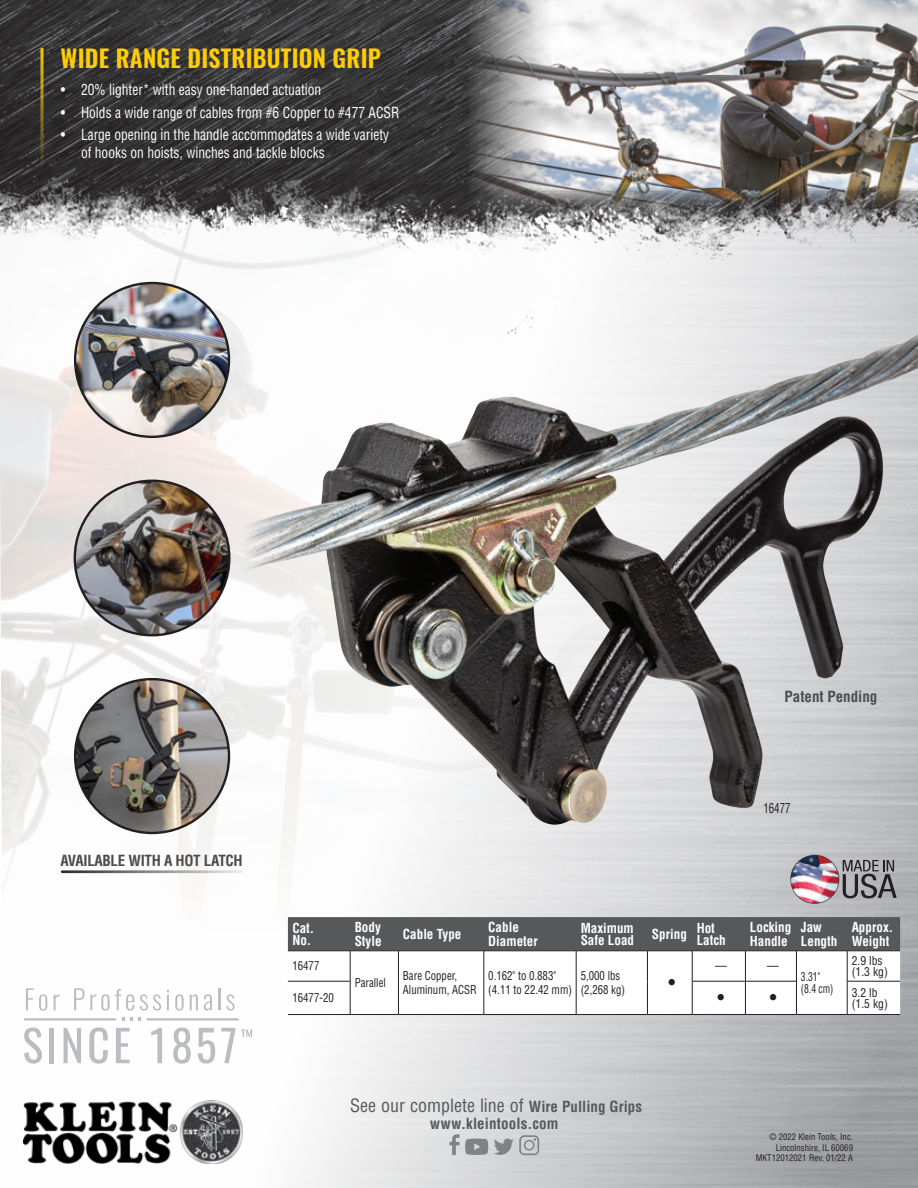
<style>
.page{position:relative;width:918px;height:1188px;background:#fff}
.page>*{position:absolute;margin:0;border:0;box-sizing:border-box;transform-origin:0 0}
.t1{font:600 24px "Oswald";letter-spacing:.01em;color:#fecd08}
.t2{font:condensed 21px "Helvetica LT Std";color:#231f20}
.t3{font:condensed 18px "Helvetica LT Std";color:#57585a}
.t4{font:condensed 15px/18px "Helvetica LT Std";color:#fff;scale:.9 1}
.t5{font:700 condensed 15px "Helvetica LT Std";letter-spacing:-.02em;color:#4b4c4d}
.t6{font:700 condensed 15px "Helvetica LT Std";letter-spacing:.01em;color:#57585a}
.t7{font:700 condensed 15px "Helvetica LT Std";color:#4b4c4d}
.t8{font:700 condensed 13.5px/13.5px "Helvetica LT Std";color:#fff}
.t9{font:condensed 13.5px "Helvetica LT Std";color:#231f20;scale:.8 1}
.t10{font:condensed 12px/13.5px "Helvetica LT Std";color:#231f20;scale:.9 1}
.t11{font:condensed 12px/11.2px "Helvetica LT Std";color:#231f20}
.t12{font:condensed 12px/11.2px "Helvetica LT Std";color:#231f20;scale:.8 1}
.t13{font:condensed 9px/10.5px "Helvetica LT Std";color:#231f20;text-align:right}
.s1{font-weight:700;font-size:15px}
</style>
<div class="page">
<img style="left:23px;top:334px;width:895px;height:854px">
<img style="left:0;top:334px;width:791px;height:756px">
<svg style="left:288px;top:917px;width:612px;height:97px"></svg>
<hr style="left:288px;top:981px;width:62px;height:1px;background:#231f20">
<hr style="left:847px;top:981px;width:53px;height:1px;background:#231f20">
<hr style="left:288px;top:1014px;width:62px;height:1px;background:#231f20">
<hr style="left:847px;top:1014px;width:53px;height:1px;background:#231f20">
<hr style="left:746px;top:981px;width:50px;height:1px;background:#231f20">
<hr style="left:288px;top:951px;width:62px;height:1px;background:#231f20">
<hr style="left:847px;top:951px;width:53px;height:1px;background:#231f20">
<hr style="left:692px;top:981px;width:53px;height:1px;background:#231f20">
<hr style="left:847px;top:951px;width:1px;height:30px;background:#231f20">
<hr style="left:847px;top:981px;width:1px;height:33px;background:#231f20">
<hr style="left:398px;top:951px;width:86px;height:1px;background:#231f20">
<hr style="left:484px;top:951px;width:92px;height:1px;background:#231f20">
<hr style="left:484px;top:951px;width:1px;height:30px;background:#231f20">
<hr style="left:576px;top:951px;width:71px;height:1px;background:#231f20">
<hr style="left:576px;top:951px;width:1px;height:30px;background:#231f20">
<hr style="left:647px;top:951px;width:45px;height:1px;background:#231f20">
<hr style="left:647px;top:951px;width:1px;height:30px;background:#231f20">
<hr style="left:484px;top:981px;width:1px;height:33px;background:#231f20">
<hr style="left:576px;top:981px;width:1px;height:33px;background:#231f20">
<hr style="left:647px;top:981px;width:1px;height:33px;background:#231f20">
<hr style="left:398px;top:1014px;width:86px;height:1px;background:#231f20">
<hr style="left:484px;top:1014px;width:92px;height:1px;background:#231f20">
<hr style="left:576px;top:1014px;width:71px;height:1px;background:#231f20">
<hr style="left:647px;top:1014px;width:45px;height:1px;background:#231f20">
<hr style="left:692px;top:951px;width:53px;height:1px;background:#231f20">
<hr style="left:692px;top:951px;width:1px;height:30px;background:#231f20">
<hr style="left:745px;top:951px;width:51px;height:1px;background:#231f20">
<hr style="left:745px;top:951px;width:1px;height:30px;background:#231f20">
<hr style="left:796px;top:951px;width:51px;height:1px;background:#231f20">
<hr style="left:796px;top:951px;width:1px;height:30px;background:#231f20">
<hr style="left:796px;top:1014px;width:51px;height:1px;background:#231f20">
<hr style="left:692px;top:981px;width:1px;height:33px;background:#231f20">
<hr style="left:745px;top:981px;width:1px;height:33px;background:#231f20">
<hr style="left:796px;top:981px;width:1px;height:33px;background:#231f20">
<hr style="left:745px;top:1014px;width:51px;height:1px;background:#231f20">
<hr style="left:692px;top:1014px;width:53px;height:1px;background:#231f20">
<hr style="left:350px;top:951px;width:48px;height:1px;background:#231f20">
<hr style="left:350px;top:951px;width:1px;height:30px;background:#231f20">
<hr style="left:398px;top:951px;width:1px;height:30px;background:#231f20">
<hr style="left:350px;top:981px;width:1px;height:33px;background:#231f20">
<hr style="left:398px;top:981px;width:1px;height:33px;background:#231f20">
<hr style="left:350px;top:1014px;width:48px;height:1px;background:#231f20">
<img style="left:0;top:0;width:918px;height:334px">
<img style="left:24px;top:1101px;width:219px;height:62px">
<svg style="left:24px;top:1027px;width:18px;height:37px"></svg>
<hr style="left:50px;top:1028px;width:4px;height:35px;background:#bcbdc0">
<svg style="left:64px;top:1028px;width:17px;height:35px"></svg>
<svg style="left:89px;top:1028px;width:19px;height:36px"></svg>
<svg style="left:116px;top:1028px;width:14px;height:35px"></svg>
<svg style="left:151px;top:1028px;width:11px;height:35px"></svg>
<svg style="left:173px;top:1028px;width:18px;height:36px"></svg>
<svg style="left:198px;top:1028px;width:17px;height:36px"></svg>
<svg style="left:221px;top:1028px;width:14px;height:35px"></svg>
<svg style="left:241px;top:1029px;width:11px;height:8px"></svg>
<svg style="left:26px;top:988px;width:21px;height:23px"></svg>
<svg style="left:54px;top:994px;width:6px;height:16px"></svg>
<svg style="left:74px;top:988px;width:60px;height:23px"></svg>
<svg style="left:140px;top:994px;width:21px;height:17px"></svg>
<svg style="left:167px;top:990px;width:2px;height:20px"></svg>
<svg style="left:175px;top:994px;width:9px;height:17px"></svg>
<svg style="left:190px;top:994px;width:8px;height:16px"></svg>
<svg style="left:204px;top:994px;width:8px;height:17px"></svg>
<hr style="left:219px;top:988px;width:2px;height:22px;background:#bcbdc0">
<svg style="left:226px;top:994px;width:9px;height:17px"></svg>
<svg style="left:122px;top:1018px;width:19px;height:3px"></svg>
<hr style="left:24px;top:1018px;width:92px;height:2px;background:#bcbdc0">
<hr style="left:147px;top:1018px;width:92px;height:2px;background:#bcbdc0">
<svg style="left:40px;top:48px;width:4px;height:119px"></svg>
<img style="left:221px;top:343px;width:682px;height:482px">
<img style="left:75px;top:679px;width:154px;height:154px;border-radius:77px">
<hr style="left:62px;top:870px;width:180px;height:3px;background:#231f20">
<img style="left:75px;top:481px;width:154px;height:154px;border-radius:77px">
<img style="left:75px;top:283px;width:154px;height:154px;border-radius:77px">
<svg style="left:494px;top:1135px;width:45px;height:20px"></svg>
<svg style="left:450px;top:1134px;width:38px;height:21px"></svg>
<img style="left:791px;top:855px;width:48px;height:48px;border-radius:24px">
<svg style="left:843px;top:860px;width:54px;height:38px"></svg>
<div style="left:791px;top:855px;width:48px;height:49px;border:1px solid #808285;border-radius:50%"></div>
<img style="left:465px;top:0;width:453px;height:249px">
<h1 class="t1" style="left:60px;top:42px;width:322px">WIDE RANGE DISTRIBUTION GRIP</h1>
<p class="t4" style="left:61px;top:81px;width:291px">• 20% lighter* with easy one-handed actuation</p>
<p class="t4" style="left:61px;top:103px;width:378px">• Holds a wide range of cables from #6 Copper to #477 ACSR</p>
<p class="t4" style="left:81px;top:126px;width:344px;text-indent:-20px">• Large opening in the handle accommodates a wide variety of hooks on hoists, winches and tackle blocks</p>
<p class="t5" style="left:60px;top:851px;width:184px">AVAILABLE WITH A HOT LATCH</p>
<p class="t7" style="left:785px;top:687px;width:94px">Patent Pending</p>
<p class="t9" style="left:764px;top:799px;width:35px">16477</p>
<p class="t8" style="left:292px;top:922px;width:23px;line-height:12px">Cat.<br>No.</p>
<p class="t8" style="left:355px;top:920px;width:28px">Body<br>Style</p>
<p class="t8" style="left:403px;top:927px;width:60px">Cable Type</p>
<p class="t8" style="left:488px;top:920px;width:51px">Cable<br>Diameter</p>
<p class="t8" style="left:581px;top:922px;width:55px;line-height:12px">Maximum<br>Safe Load</p>
<p class="t8" style="left:652px;top:927px;width:64px">Spring Hot</p>
<p class="t8" style="left:697px;top:933px;width:31px">Latch</p>
<p class="t8" style="left:750px;top:920px;width:43px">Locking<br>Handle</p>
<p class="t8" style="left:801px;top:920px;width:38px">Jaw<br>Length</p>
<p class="t8" style="left:852px;top:920px;width:43px">Approx.<br>Weight</p>
<p class="t11" style="left:852px;top:955px;width:38px">2.9 lbs (1.3 kg)</p>
<p class="t10" style="left:292px;top:959px;width:31px">16477</p>
<p class="t11" style="left:715px;top:960px;width:13px">—</p>
<p class="t11" style="left:767px;top:960px;width:13px">—</p>
<p class="t10" style="left:355px;top:976px;width:36px">Parallel</p>
<p class="t10" style="left:403px;top:969px;width:84px">Bare Copper,<br>Aluminum, ACSR</p>
<p class="t10" style="left:488px;top:969px;width:95px">0.162" to 0.883" (4.11 to 22.42 mm)</p>
<p class="t10" style="left:581px;top:969px;width:51px">5,000 lbs (2,268 kg)</p>
<h2 class="t2" style="left:669px;top:969px;width:8px">•</h2>
<p class="t12" style="left:801px;top:971px;width:42px">3.31" (8.4 cm)</p>
<p class="t10" style="left:292px;top:991px;width:47px">16477-20</p>
<h2 class="t2" style="left:718px;top:985px;width:60px">• •</h2>
<p class="t11" style="left:852px;top:986px;width:38px">3.2 lb (1.5 kg)</p>
<p class="t3" style="left:350px;top:1095px;width:293px">See our complete line of <span class="s1">Wire Pulling Grips</span></p>
<p class="t6" style="left:430px;top:1115px;width:130px">www.kleintools.com</p>
<p class="t13" style="left:756px;top:1131px;width:99px">© 2022 Klein Tools, Inc.<br>Lincolnshire, IL 60069<br>MKT12012021 Rev. 01/22 A</p>
</div>
